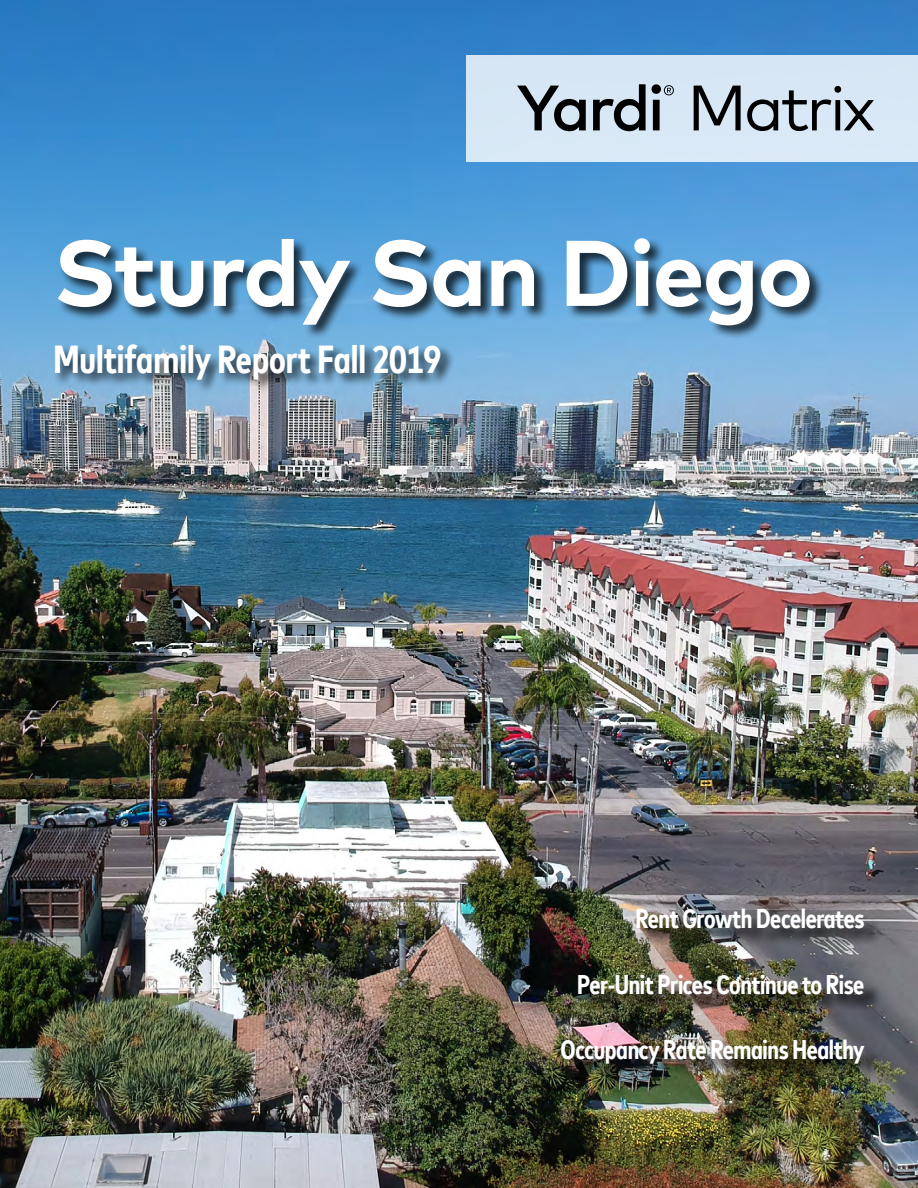
<style>
.page{position:relative;width:918px;height:1188px;background:#fff}
.page>*{position:absolute;margin:0;border:0;box-sizing:border-box;transform-origin:0 0}
.t1{font:700 93px "Mark Offc Pro";letter-spacing:-.02em;color:#fff}
.t2{font:700 condensed 39px "Mark Offc Pro";color:#fff}
.t3{font:700 condensed 27px "Mark Offc Pro";letter-spacing:-.015em;color:#fff}
</style>
<div class="page">
<img style="left:0;top:0;width:918px;height:1188px">
<div style="left:466px;top:55px;width:452px;height:107px;background:#d8e8f5"></div>
<div style="left:564px;top:912px;width:319px;height:170px;background:#000;opacity:.75"></div>
<div style="left:53px;top:237px;width:771px;height:157px;background:#000;opacity:.75"></div>
<svg style="left:517px;top:86px;width:69px;height:45px"></svg>
<svg style="left:593px;top:84px;width:53px;height:47px"></svg>
<svg style="left:652px;top:84px;width:22px;height:46px"></svg>
<svg style="left:694px;top:86px;width:47px;height:44px"></svg>
<svg style="left:747px;top:86px;width:127px;height:45px"></svg>
<h1 class="t1" style="left:53px;top:202px;width:761px">Sturdy San Diego</h1>
<h2 class="t2" style="left:53px;top:330px;width:389px">Multifamily Report Fall 2019</h2>
<p class="t3" style="left:635px;top:899px;width:231px">Rent Growth Decelerates</p>
<p class="t3" style="left:577px;top:964px;width:289px">Per-Unit Prices Continue to Rise</p>
<p class="t3" style="left:561px;top:1029px;width:306px">Occupancy Rate Remains Healthy</p>
</div>
